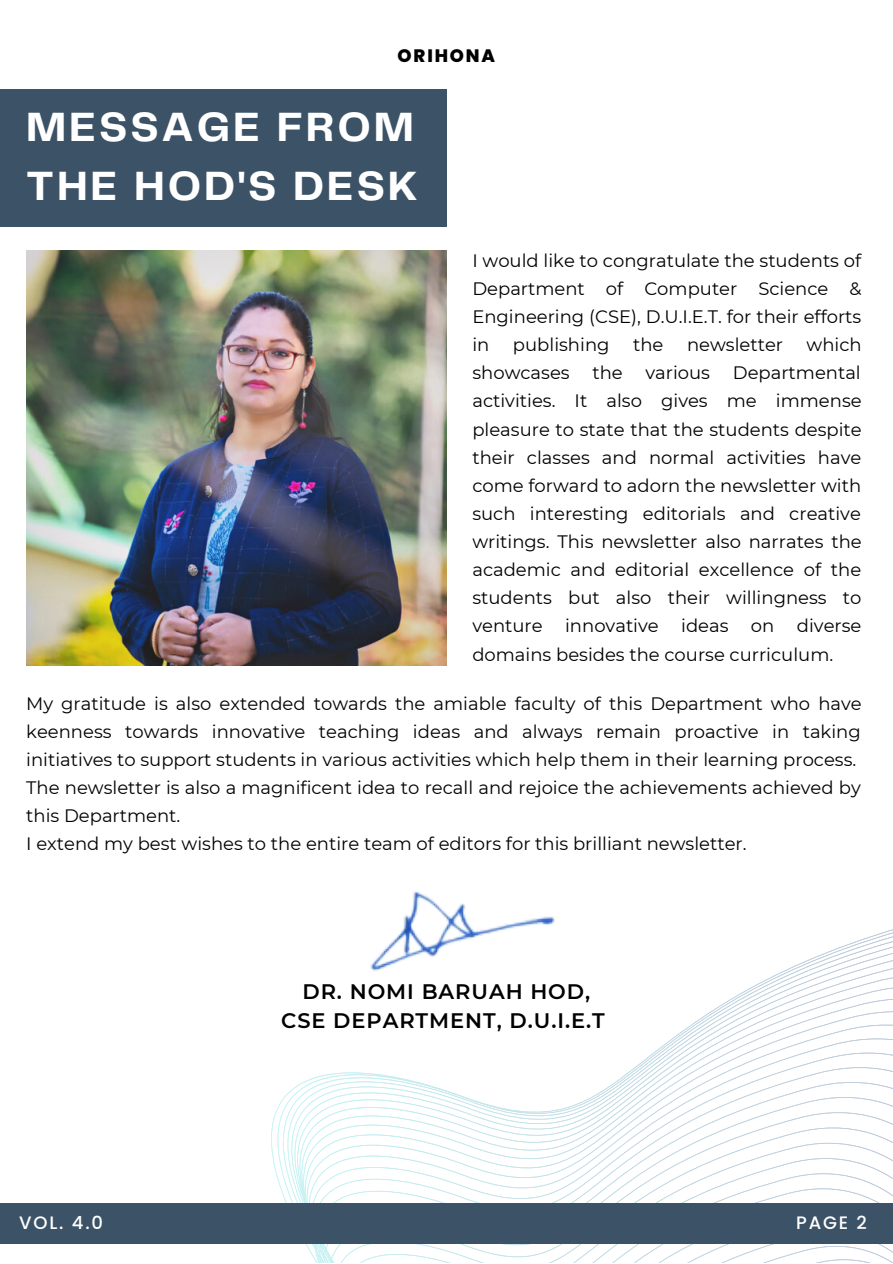
<style>
.page{position:relative;width:893px;height:1264px;background:#fff}
.page>*{position:absolute;margin:0;border:0;box-sizing:border-box;transform-origin:0 0}
.t1{font:700 42.45px/59.2px "Telegraf";letter-spacing:.07em;color:#fff}
.t2{font:600 21px/29.2px "Montserrat";letter-spacing:.045em;color:#000;text-align:center}
.t3{font:18px/28px "Montserrat";color:#000;text-align:justify}
.t4{font:500 18px "Poppins";letter-spacing:.1em;color:#fff}
.t5{font:800 18px "Poppins";letter-spacing:.1em;color:#000}
</style>
<div class="page">
<div style="left:0;top:89px;width:446px;height:137px;background:#3c5266"></div>
<svg style="left:267px;top:929px;width:625px;height:333px"></svg>
<div style="left:0;top:1203px;width:892px;height:40px;background:#3c5266"></div>
<img style="left:26px;top:250px;width:421px;height:415px">
<img style="left:278px;top:891px;width:390px;height:94px">
<p class="t5" style="left:397px;top:43px;width:99px">ORIHONA</p>
<h1 class="t1" style="left:26px;top:99px;width:393px">MESSAGE FROM<br>THE HOD'S DESK</h1>
<p class="t3" style="left:472px;top:246px;width:390px">I would like to congratulate the students of Department of Computer Science &amp; Engineering (CSE), D.U.I.E.T. for their efforts in</p>
<p class="t3" style="left:513px;top:331px;width:98px">publishing</p>
<p class="t3" style="left:633px;top:331px;width:32px">the</p>
<p class="t3" style="left:687px;top:331px;width:98px">newsletter</p>
<p class="t3" style="left:806px;top:331px;width:57px">which</p>
<p class="t3" style="left:472px;top:359px;width:99px">showcases</p>
<p class="t3" style="left:592px;top:359px;width:32px">the</p>
<p class="t3" style="left:645px;top:359px;width:66px">various</p>
<p class="t3" style="left:472px;top:359px;width:391px;text-indent:260px">Departmental activities. It also gives me immense pleasure to state that the students despite their classes and normal activities have come forward to adorn the newsletter with such interesting editorials and creative writings. This newsletter also narrates the academic and editorial excellence of the students but also their willingness to venture innovative ideas on diverse domains besides the course curriculum.</p>
<p class="t3" style="left:26px;top:689px;width:836px;text-align:left">My gratitude is also extended towards the amiable faculty of this Department who have keenness towards innovative teaching ideas and always remain proactive in taking initiatives to support students in various activities which help them in their learning process.<br>The newsletter is also a magnificent idea to recall and rejoice the achievements achieved by this Department.<br>I extend my best wishes to the entire team of editors for this brilliant newsletter.</p>
<p class="t2" style="left:281px;top:976px;width:325px">DR. NOMI BARUAH HOD,<br>CSE DEPARTMENT, D.U.I.E.T</p>
<p class="t4" style="left:19px;top:1210px;width:85px">VOL. 4.0</p>
<p class="t4" style="left:796px;top:1210px;width:72px">PAGE 2</p>
</div>
